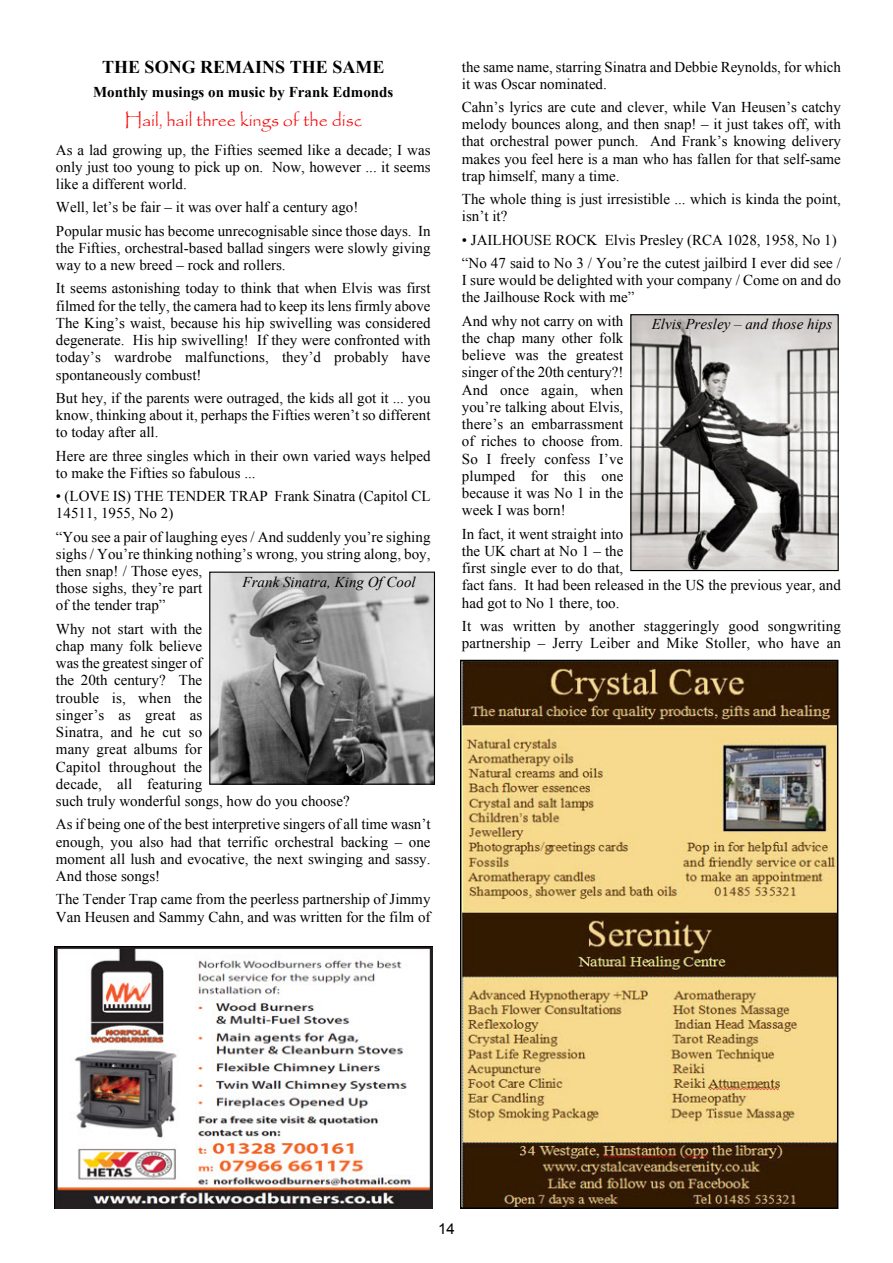
<style>
.page{position:relative;width:893px;height:1263px;background:#fff}
.page>*{position:absolute;margin:0;border:0;box-sizing:border-box;transform-origin:0 0}
.t1{font:18px "Papyrus";color:#f90000}
.t2{font:700 18px "Times New Roman";color:#000}
.t3{font:15px/17.2px "Times New Roman";color:#000}
.t4{font:italic 15px "Times New Roman";color:#000}
.t5{font:700 15px "Times New Roman";color:#000}
.t6{font:15px "Arial";color:#000}
</style>
<div class="page">
<img style="left:211px;top:574px;width:222px;height:209px">
<div style="left:209px;top:572px;width:226px;height:213px;border:1px solid #000"></div>
<img style="left:54px;top:946px;width:378px;height:263px">
<img style="left:463px;top:663px;width:372px;height:543px">
<div style="left:460px;top:660px;width:378px;height:549px;border:2px solid #000"></div>
<img style="left:632px;top:316px;width:205px;height:253px">
<div style="left:630px;top:314px;width:209px;height:257px;border:1px solid #000"></div>
<p class="t2" style="left:102px;top:61px;width:284px">THE SONG REMAINS THE SAME</p>
<p class="t5" style="left:93px;top:87px;width:302px">Monthly musings on music by Frank Edmonds</p>
<p class="t1" style="left:124px;top:111px;width:239px">Hail, hail three kings of the disc</p>
<p class="t3" style="left:56px;top:142px;width:376px;text-align:justify">As a lad growing up, the Fifties seemed like a decade; I was only just too young to pick up on. Now, however ... it seems like a different world.</p>
<p class="t3" style="left:56px;top:197px;width:376px;line-height:23.2px">Well, let’s be fair – it was over half a century ago!<br>Popular music has become unrecognisable since those days. In</p>
<p class="t3" style="left:56px;top:241px;width:376px">the Fifties, orchestral-based ballad singers were slowly giving way to a new breed – rock and rollers.</p>
<p class="t3" style="left:56px;top:281px;width:376px;text-align:justify">It seems astonishing today to think that when Elvis was first filmed for the telly, the camera had to keep its lens firmly above The King’s waist, because his hip swivelling was considered degenerate. His hip swivelling! If they were confronted with today’s wardrobe malfunctions, they’d probably have spontaneously combust!</p>
<p class="t3" style="left:56px;top:391px;width:376px;text-align:justify">But hey, if the parents were outraged, the kids all got it ... you know, thinking about it, perhaps the Fifties weren’t so different to today after all.</p>
<p class="t3" style="left:56px;top:448px;width:376px">Here are three singles which in their own varied ways helped to make the Fifties so fabulous ...</p>
<p class="t3" style="left:56px;top:489px;width:376px">• (LOVE IS) THE TENDER TRAP Frank Sinatra (Capitol CL<br>14511, 1955, No 2)</p>
<p class="t3" style="left:56px;top:529px;width:376px">“You see a pair of laughing eyes / And suddenly you’re sighing sighs / You’re thinking nothing’s wrong, you string along, boy, then snap! / Those eyes,<br>those sighs, they’re part<br>of the tender trap”</p>
<p class="t3" style="left:56px;top:621px;width:295px">Why not start with the<br>chap many folk believe<br>was the greatest singer of<br>the 20th century? The<br>trouble is, when the<br>singer’s as great as<br>Sinatra, and he cut so<br>many great albums for<br>Capitol throughout the<br>decade, all featuring<br>such truly wonderful songs, how do you choose?</p>
<p class="t3" style="left:56px;top:817px;width:376px;text-align:justify">As if being one of the best interpretive singers of all time wasn’t enough, you also had that terrific orchestral backing – one moment all lush and evocative, the next swinging and sassy.<br>And those songs!</p>
<p class="t3" style="left:56px;top:892px;width:376px">The Tender Trap came from the peerless partnership of Jimmy<br>Van Heusen and Sammy Cahn, and was written for the film of</p>
<p class="t4" style="left:243px;top:576px;width:175px">Frank Sinatra, King Of Cool</p>
<p class="t3" style="left:462px;top:59px;width:381px">the same name, starring Sinatra and Debbie Reynolds, for which it was Oscar nominated.</p>
<p class="t3" style="left:462px;top:100px;width:381px;text-align:justify">Cahn’s lyrics are cute and clever, while Van Heusen’s catchy melody bounces along, and then snap! – it just takes off, with that orchestral power punch. And Frank’s knowing delivery makes you feel here is a man who has fallen for that self-same trap himself, many a time.</p>
<p class="t3" style="left:462px;top:192px;width:381px">The whole thing is just irresistible ... which is kinda the point, isn’t it?</p>
<p class="t3" style="left:462px;top:229px;width:381px;line-height:23.2px">• JAILHOUSE ROCK Elvis Presley (RCA 1028, 1958, No 1) “No 47 said to No 3 / You’re the cutest jailbird I ever did see /</p>
<p class="t3" style="left:462px;top:273px;width:380px">I sure would be delighted with your company / Come on and do the Jailhouse Rock with me”</p>
<p class="t3" style="left:462px;top:313px;width:163px;text-align:justify">And why not carry on with the chap many other folk believe was the greatest singer of the 20th century?!<br>And once again, when you’re talking about Elvis, there’s an embarrassment of riches to choose from.<br>So I freely confess I’ve plumped for this one because it was No 1 in the week I was born!</p>
<p class="t3" style="left:462px;top:526px;width:380px">In fact, it went straight into<br>the UK chart at No 1 – the<br>first single ever to do that,<br>fact fans. It had been released in the US the previous year, and had got to No 1 there, too.</p>
<p class="t3" style="left:462px;top:619px;width:381px">It was written by another staggeringly good songwriting partnership – Jerry Leiber and Mike Stoller, who have an</p>
<p class="t4" style="left:652px;top:319px;width:182px">Elvis Presley – and those hips</p>
<p class="t6" style="left:438px;top:1223px;width:18px">14</p>
</div>
